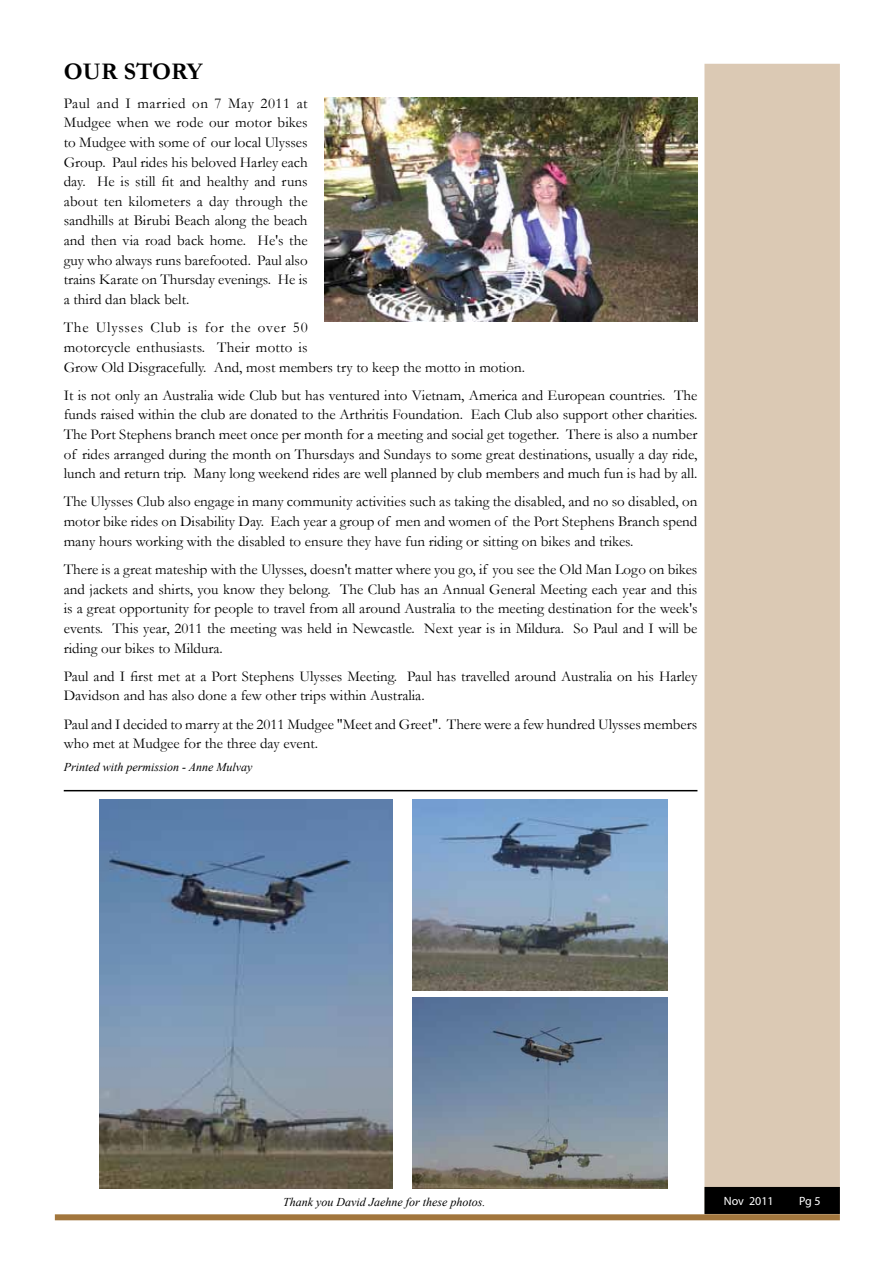
<style>
.page{position:relative;width:893px;height:1263px;background:#fff}
.page>*{position:absolute;margin:0;border:0;box-sizing:border-box;transform-origin:0 0}
.t1{font:700 24px "Garamond";color:#000}
.t2{font:15px/19.6px "Garamond";color:#000;text-align:justify}
.t3{font:italic 12px "Times New Roman";color:#000}
.t4{font:12px "Myriad Pro";color:#fff}
</style>
<div class="page">
<div style="left:704px;top:64px;width:136px;height:1151px;background:#dbc9b4;border:2px solid #dbc9b4"></div>
<div style="left:55px;top:1214px;width:785px;height:6px;background:#a2763d"></div>
<div style="left:705px;top:1188px;width:134px;height:25px;background:#000"></div>
<div style="left:704px;top:1187px;width:136px;height:27px;border:2px solid #000"></div>
<img style="left:325px;top:98px;width:372px;height:223px">
<hr style="left:64px;top:790px;width:633px;height:1px;background:#000">
<img style="left:100px;top:799px;width:293px;height:389px">
<img style="left:412px;top:799px;width:255px;height:191px">
<img style="left:412px;top:997px;width:255px;height:191px">
<h1 class="t1" style="left:64px;top:58px;width:19px">OUR</h1>
<h1 class="t1" style="left:124px;top:58px;width:17px">STORY</h1>
<p class="t2" style="left:64px;top:93px;width:245px">Paul and I married on 7 May 2011 at Mudgee when we rode our motor bikes to Mudgee with some of our local Ulysses Group. Paul rides his beloved Harley each day. He is still fit and healthy and runs about ten kilometers a day through the sandhills at Birubi Beach along the beach and then via road back home. He's the guy who always runs barefooted. Paul also trains Karate on Thursday evenings. He is a third dan black belt.</p>
<p class="t2" style="left:64px;top:318px;width:463px;text-align:left">The Ulysses Club is for the over 50<br>motorcycle enthusiasts. Their motto is<br>Grow Old Disgracefully. And, most members try to keep the motto in motion.</p>
<p class="t2" style="left:64px;top:385px;width:635px">It is not only an Australia wide Club but has ventured into Vietnam, America and European countries. The funds raised within the club are donated to the Arthritis Foundation. Each Club also support other charities.<br>The Port Stephens branch meet once per month for a meeting and social get together. There is also a number of rides arranged during the month on Thursdays and Sundays to some great destinations, usually a day ride, lunch and return trip. Many long weekend rides are well planned by club members and much fun is had by all.</p>
<p class="t2" style="left:64px;top:492px;width:635px">The Ulysses Club also engage in many community activities such as taking the disabled, and no so disabled, on motor bike rides on Disability Day. Each year a group of men and women of the Port Stephens Branch spend many hours working with the disabled to ensure they have fun riding or sitting on bikes and trikes.</p>
<p class="t2" style="left:64px;top:559px;width:635px">There is a great mateship with the Ulysses, doesn't matter where you go, if you see the Old Man Logo on bikes and jackets and shirts, you know they belong. The Club has an Annual General Meeting each year and this is a great opportunity for people to travel from all around Australia to the meeting destination for the week's events. This year, 2011 the meeting was held in Newcastle. Next year is in Mildura. So Paul and I will be riding our bikes to Mildura.</p>
<p class="t2" style="left:64px;top:666px;width:635px">Paul and I first met at a Port Stephens Ulysses Meeting. Paul has travelled around Australia on his Harley<br>Davidson and has also done a few other trips within Australia.</p>
<p class="t2" style="left:64px;top:714px;width:635px">Paul and I decided to marry at the 2011 Mudgee "Meet and Greet". There were a few hundred Ulysses members who met at Mudgee for the three day event.</p>
<p class="t3" style="left:64px;top:759px;width:190px">Printed with permission - Anne Mulvay</p>
<p class="t3" style="left:283px;top:1193px;width:204px">Thank you David Jaehne for these photos.</p>
<p class="t4" style="left:724px;top:1193px;width:51px">Nov 2011</p>
<p class="t4" style="left:799px;top:1193px;width:23px">Pg 5</p>
</div>
